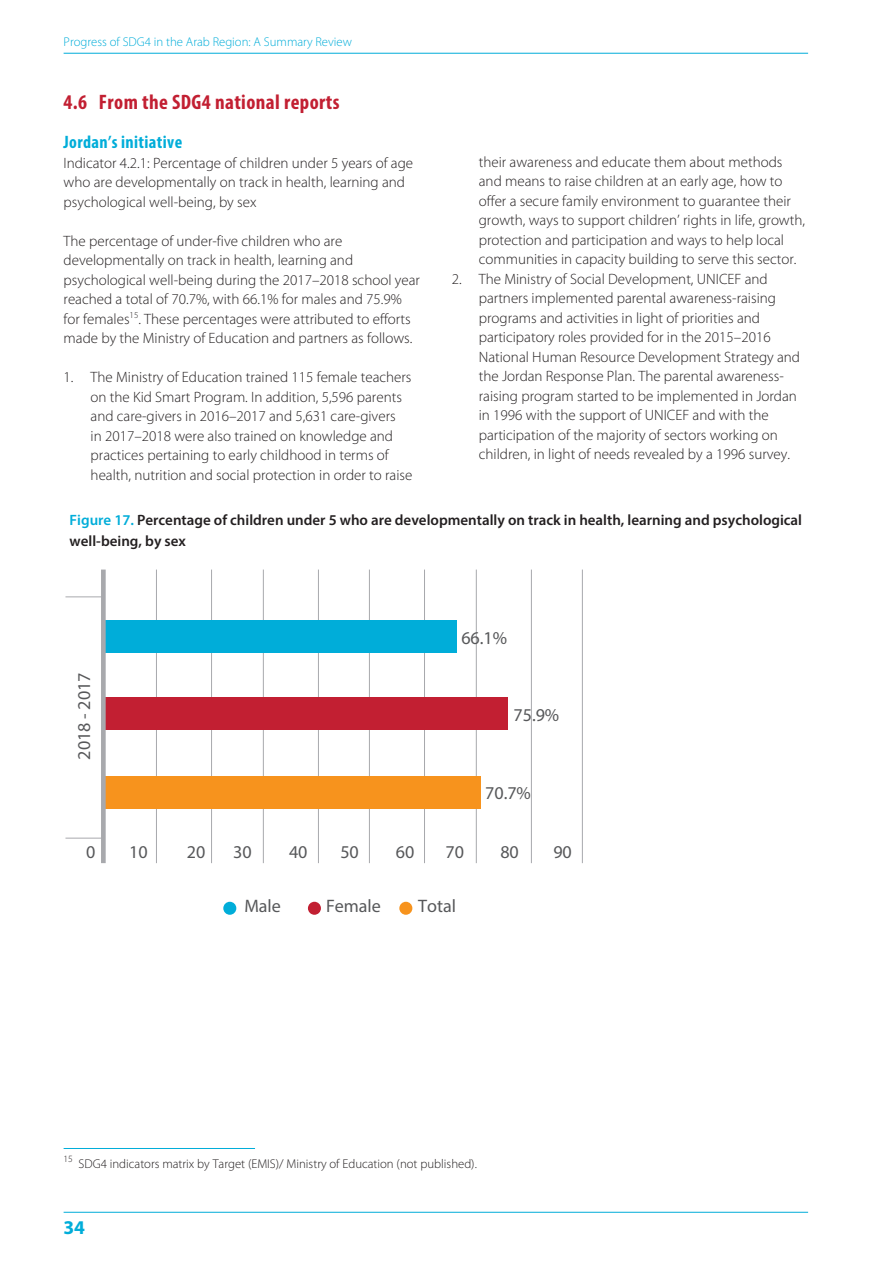
<style>
.page{position:relative;width:893px;height:1263px;background:#fff}
.page>*{position:absolute;margin:0;border:0;box-sizing:border-box;transform-origin:0 0}
.t1{font:700 condensed 21px "Myriad Pro";letter-spacing:.02em;color:#c21f32}
.t2{font:700 19.5px "Myriad Pro";color:#00add9}
.t3{font:18.15px "Myriad Pro";letter-spacing:-.005em;color:#57585a}
.t4{font:700 condensed 18px "Myriad Pro";letter-spacing:.02em;color:#00add9}
.t5{font:300 15px/19.5px "Myriad Pro";color:#231f20}
.t6{font:600 15px/21px "Myriad Pro";color:#231f20}
.t7{font:300 12.75px "Myriad Pro";color:#231f20}
.t8{font:300 12.75px "Myriad Pro";color:#00add9}
.s1{color:#00add9}
</style>
<div class="page">
<hr style="left:64px;top:53px;width:744px;height:1px;background:#00add9">
<hr style="left:64px;top:1212px;width:744px;height:1px;background:#00add9">
<hr style="left:65px;top:597px;width:38px;height:1px;background:#a8a9ad">
<hr style="left:65px;top:838px;width:38px;height:1px;background:#a8a9ad">
<hr style="left:156px;top:570px;width:1px;height:293px;background:#a8a9ad">
<hr style="left:211px;top:570px;width:1px;height:293px;background:#a8a9ad">
<hr style="left:263px;top:570px;width:1px;height:293px;background:#a8a9ad">
<hr style="left:318px;top:570px;width:1px;height:293px;background:#a8a9ad">
<hr style="left:369px;top:570px;width:1px;height:293px;background:#a8a9ad">
<hr style="left:424px;top:570px;width:1px;height:293px;background:#a8a9ad">
<hr style="left:476px;top:570px;width:1px;height:293px;background:#a8a9ad">
<hr style="left:531px;top:570px;width:1px;height:293px;background:#a8a9ad">
<hr style="left:582px;top:570px;width:1px;height:293px;background:#a8a9ad">
<div style="left:103px;top:620px;width:353px;height:33px;background:#00add9"></div>
<div style="left:103px;top:697px;width:404px;height:33px;background:#c21f32"></div>
<div style="left:103px;top:776px;width:378px;height:33px;background:#f7931d"></div>
<div style="left:101px;top:570px;width:5px;height:293px;background:#a8a9ad"></div>
<div style="left:223px;top:902px;width:13px;height:13px;background:#00add9;border-radius:50%"></div>
<div style="left:308px;top:902px;width:13px;height:13px;background:#c21f32;border-radius:50%"></div>
<div style="left:399px;top:902px;width:13px;height:13px;background:#f7931d;border-radius:50%"></div>
<hr style="left:64px;top:1148px;width:191px;height:1px;background:#00add9">
<p class="t8" style="left:64px;top:36px;width:290px">Progress of SDG4 in the Arab Region: A Summary Review</p>
<h1 class="t1" style="left:64px;top:95px;width:277px">4.6 From the SDG4 national reports</h1>
<p class="t4" style="left:64px;top:136px;width:120px">Jordan’s initiative</p>
<p class="t5" style="left:64px;top:154px;width:351px">Indicator 4.2.1: Percentage of children under 5 years of age who are developmentally on track in health, learning and psychological well-being, by sex</p>
<p class="t5" style="left:64px;top:232px;width:358px">The percentage of under-five children who are developmentally on track in health, learning and psychological well-being during the 2017–2018 school year reached a total of 70.7%, with 66.1% for males and 75.9% for females<sup>15</sup>. These percentages were attributed to efforts made by the Ministry of Education and partners as follows.</p>
<p class="t5" style="left:91px;top:369px;width:323px;text-indent:-27px">1. The Ministry of Education trained 115 female teachers on the Kid Smart Program. In addition, 5,596 parents and care-givers in 2016–2017 and 5,631 care-givers<br>in 2017–2018 were also trained on knowledge and practices pertaining to early childhood in terms of health, nutrition and social protection in order to raise</p>
<p class="t5" style="left:479px;top:153px;width:328px">their awareness and educate them about methods and means to raise children at an early age, how to offer a secure family environment to guarantee their growth, ways to support children’ rights in life, growth, protection and participation and ways to help local communities in capacity building to serve this sector.</p>
<p class="t5" style="left:479px;top:270px;width:323px;text-indent:-27px">2. The Ministry of Social Development, UNICEF and partners implemented parental awareness-raising programs and activities in light of priorities and participatory roles provided for in the 2015–2016<br>National Human Resource Development Strategy and the Jordan Response Plan. The parental awareness&shy;raising program started to be implemented in Jordan in 1996 with the support of UNICEF and with the participation of the majority of sectors working on children, in light of needs revealed by a 1996 survey.</p>
<p class="t6" style="left:70px;top:511px;width:734px"><span class="s1">Figure 17.</span> Percentage of children under 5 who are developmentally on track in health, learning and psychological well-being, by sex</p>
<p class="t3" style="left:77px;top:760px;width:88px;rotate:-90deg">2018 - 2017</p>
<p class="t3" style="left:86px;top:845px;width:11px">0</p>
<p class="t3" style="left:461px;top:631px;width:47px">66.1%</p>
<p class="t3" style="left:513px;top:708px;width:47px">75.9%</p>
<p class="t3" style="left:485px;top:786px;width:47px">70.7%</p>
<p class="t3" style="left:129px;top:845px;width:20px">10</p>
<p class="t3" style="left:187px;top:845px;width:20px">20</p>
<p class="t3" style="left:233px;top:845px;width:20px">30</p>
<p class="t3" style="left:289px;top:845px;width:20px">40</p>
<p class="t3" style="left:340px;top:845px;width:20px">50</p>
<p class="t3" style="left:396px;top:845px;width:20px">60</p>
<p class="t3" style="left:445px;top:845px;width:20px">70</p>
<p class="t3" style="left:500px;top:845px;width:20px">80</p>
<p class="t3" style="left:553px;top:845px;width:20px">90</p>
<p class="t3" style="left:244px;top:899px;width:38px">Male</p>
<p class="t3" style="left:326px;top:899px;width:56px">Female</p>
<p class="t3" style="left:418px;top:899px;width:39px">Total</p>
<p class="t7" style="left:64px;top:1159px;width:415px"><sup>15</sup> SDG4 indicators matrix by Target (EMIS)/ Ministry of Education (not published).</p>
<h2 class="t2" style="left:64px;top:1220px;width:23px">34</h2>
</div>
